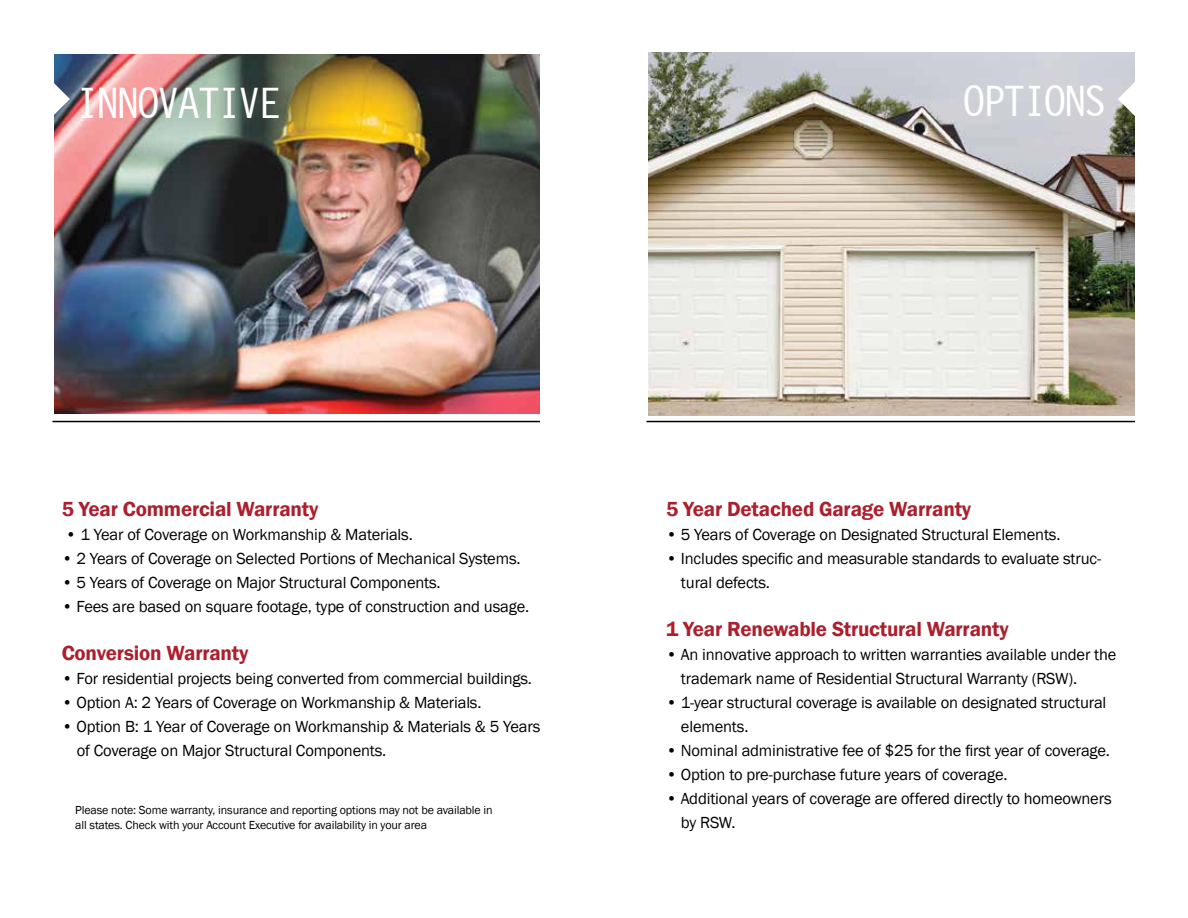
<style>
.page{position:relative;width:1188px;height:918px;background:#fff}
.page>*{position:absolute;margin:0;border:0;box-sizing:border-box;transform-origin:0 0}
.t1{font:45px "Letter Gothic 12 Pitch BT";letter-spacing:-.05em;color:#fff}
.t2{font:600 21px "Franklin Gothic";letter-spacing:-.01em;color:#ac1f2d}
.t3{font:16.5px/24px "Franklin Gothic";letter-spacing:-.01em;color:#000}
.t4{font:12px/15px "Franklin Gothic";letter-spacing:-.01em;color:#000}
</style>
<div class="page">
<img style="left:649px;top:53px;width:486px;height:363px">
<img style="left:54px;top:54px;width:486px;height:360px">
<svg style="left:1118px;top:82px;width:17px;height:34px"></svg>
<svg style="left:54px;top:82px;width:16px;height:34px"></svg>
<hr style="left:52px;top:421px;width:488px;height:1px;background:#000">
<hr style="left:646px;top:421px;width:489px;height:1px;background:#000">
<h1 class="t1" style="left:76px;top:78px;width:206px">INNOVATIVE</h1>
<h1 class="t1" style="left:963px;top:76px;width:145px">OPTIONS</h1>
<p class="t2" style="left:62px;top:496px;width:258px">5 Year Commercial Warranty</p>
<p class="t3" style="left:66px;top:522px;width:349px">• 1 Year of Coverage on Workmanship &amp; Materials.</p>
<p class="t3" style="left:62px;top:546px;width:460px">• 2 Years of Coverage on Selected Portions of Mechanical Systems.</p>
<p class="t3" style="left:62px;top:570px;width:381px">• 5 Years of Coverage on Major Structural Components.</p>
<p class="t3" style="left:62px;top:594px;width:469px">• Fees are based on square footage, type of construction and usage.</p>
<p class="t2" style="left:62px;top:640px;width:188px">Conversion Warranty</p>
<p class="t3" style="left:62px;top:666px;width:472px">• For residential projects being converted from commercial buildings.</p>
<p class="t3" style="left:62px;top:690px;width:421px">• Option A: 2 Years of Coverage on Workmanship &amp; Materials.</p>
<p class="t3" style="left:77px;top:714px;width:465px;text-indent:-15px">• Option B: 1 Year of Coverage on Workmanship &amp; Materials &amp; 5 Years of Coverage on Major Structural Components.</p>
<p class="t4" style="left:75px;top:803px;width:419px">Please note: Some warranty, insurance and reporting options may not be available in all states. Check with your Account Executive for availability in your area</p>
<p class="t2" style="left:666px;top:496px;width:307px">5 Year Detached Garage Warranty</p>
<p class="t3" style="left:666px;top:522px;width:396px">• 5 Years of Coverage on Designated Structural Elements.</p>
<p class="t3" style="left:681px;top:546px;width:422px;text-indent:-15px">• Includes specific and measurable standards to evaluate struc&shy;tural defects.</p>
<p class="t2" style="left:666px;top:616px;width:344px">1 Year Renewable Structural Warranty</p>
<p class="t3" style="left:681px;top:642px;width:437px;text-indent:-15px">• An innovative approach to written warranties available under the trademark name of Residential Structural Warranty (RSW).</p>
<p class="t3" style="left:681px;top:690px;width:427px;text-indent:-15px">• 1-year structural coverage is available on designated structural elements.</p>
<p class="t3" style="left:666px;top:738px;width:446px">• Nominal administrative fee of $25 for the first year of coverage.</p>
<p class="t3" style="left:666px;top:762px;width:343px">• Option to pre-purchase future years of coverage.</p>
<p class="t3" style="left:681px;top:786px;width:432px;text-indent:-15px">• Additional years of coverage are offered directly to homeowners by RSW.</p>
</div>
